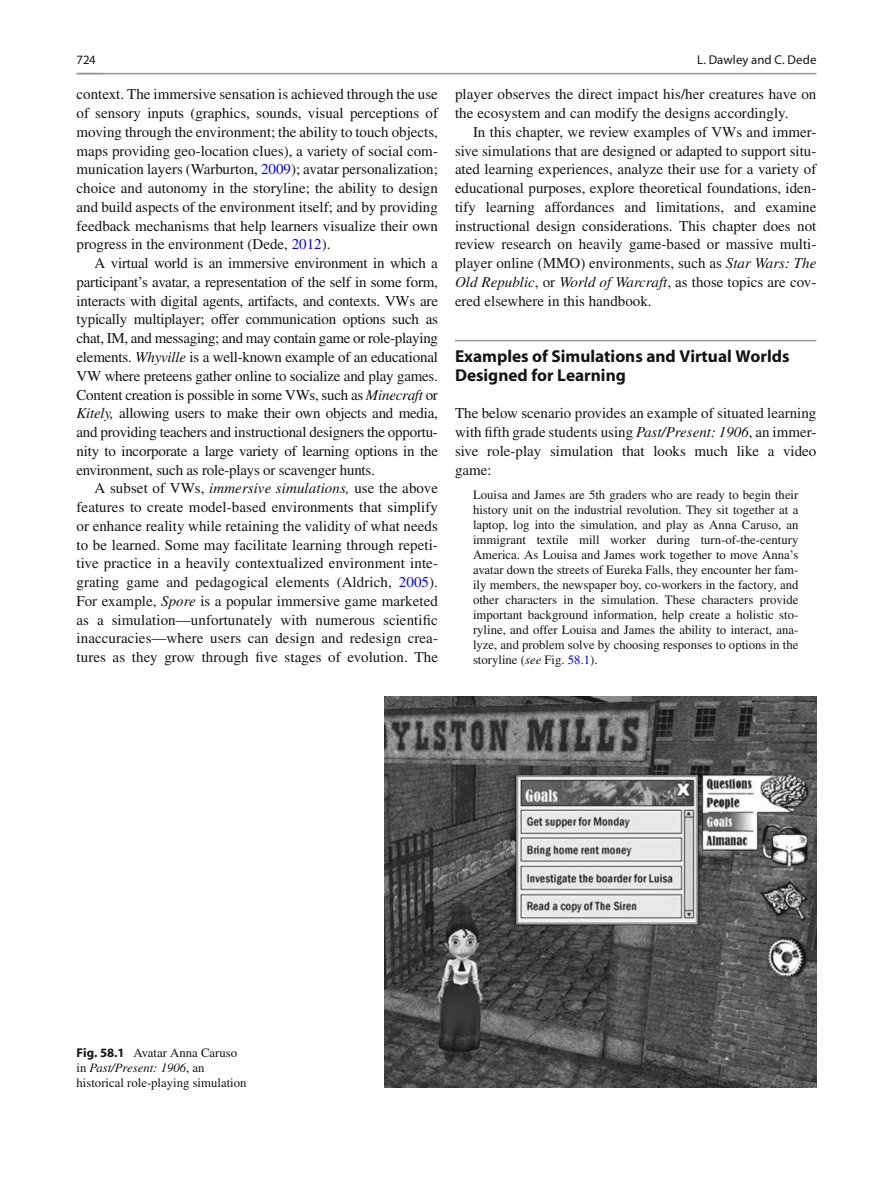
<style>
.page{position:relative;width:893px;height:1187px;background:#fff}
.page>*{position:absolute;margin:0;border:0;box-sizing:border-box;transform-origin:0 0}
.t1{font:700 17.25px/18.8px "Myriad";color:#131413}
.t2{font:15px/18.8px "Times";color:#131413;text-align:justify}
.t3{font:12.75px/15px "Times";color:#131413;text-align:justify}
.t4{font:12.75px "Myriad";letter-spacing:.005em;color:#131413}
.s1{color:#00f}
.s2{font-style:italic}
.s3{font-family:"Myriad";font-weight:700}
</style>
<div class="page">
<hr style="left:77px;top:73px;width:739px;height:1px;background:#989898">
<hr style="left:455px;top:340px;width:361px;height:1px;background:#989898">
<img style="left:384px;top:696px;width:432px;height:391px">
<p class="t4" style="left:77px;top:55px;width:21px">724</p>
<p class="t4" style="left:697px;top:55px;width:121px">L. Dawley and C. Dede</p>
<p class="t2" style="left:77px;top:86px;width:363px">context. The immersive sensation is achieved through the use of sensory inputs (graphics, sounds, visual perceptions of moving through the environment; the ability to touch objects, maps providing geo-location clues), a variety of social com&shy;munication layers (Warburton, <span class="s1">2009</span> ) ; avatar personalization; choice and autonomy in the storyline; the ability to design and build aspects of the environment itself; and by providing feedback mechanisms that help learners visualize their own progress in the environment (Dede, <span class="s1">2012</span> ) .</p>
<p class="t2" style="left:77px;top:255px;width:363px;text-indent:18px">A virtual world is an immersive environment in which a participant’s avatar, a representation of the self in some form, interacts with digital agents, artifacts, and contexts. VWs are typically multiplayer; offer communication options such as chat, IM, and messaging; and may contain game or role-playing elements. <span class="s2">Whyville</span> is a well-known example of an educational VW where preteens gather online to socialize and play games.<br>Content creation is possible in some VWs, such as <span class="s2">Minecraft</span> or <span class="s2">Kitely,</span> allowing users to make their own objects and media, and providing teachers and instructional designers the opportu&shy;nity to incorporate a large variety of learning options in the environment, such as role-plays or scavenger hunts.</p>
<p class="t2" style="left:77px;top:480px;width:363px;text-indent:18px">A subset of VWs, <span class="s2">immersive simulations,</span> use the above features to create model-based environments that simplify or enhance reality while retaining the validity of what needs to be learned. Some may facilitate learning through repeti&shy;tive practice in a heavily contextualized environment inte&shy;grating game and pedagogical elements (Aldrich, <span class="s1">2005</span> ) .<br>For example, <span class="s2">Spore</span> is a popular immersive game marketed as a simulation—unfortunately with numerous scienti fi c inaccuracies—where users can design and redesign crea&shy;tures as they grow through fi ve stages of evolution. The</p>
<p class="t2" style="left:455px;top:86px;width:363px">player observes the direct impact his/her creatures have on the ecosystem and can modify the designs accordingly.</p>
<p class="t2" style="left:455px;top:124px;width:363px;text-indent:18px">In this chapter, we review examples of VWs and immer&shy;sive simulations that are designed or adapted to support situ&shy;ated learning experiences, analyze their use for a variety of educational purposes, explore theoretical foundations, iden&shy;tify learning affordances and limitations, and examine instructional design considerations. This chapter does not review research on heavily game-based or massive multi&shy;player online (MMO) environments, such as <span class="s2">Star Wars: The Old Republic</span> , or <span class="s2">World of Warcraft</span> , as those topics are cov&shy;ered elsewhere in this handbook.</p>
<p class="t1" style="left:455px;top:348px;width:336px">Examples of Simulations and Virtual Worlds<br>Designed for Learning</p>
<p class="t2" style="left:455px;top:405px;width:363px">The below scenario provides an example of situated learning with fi fth grade students using <span class="s2">Past/Present: 1906</span> , an immer&shy;sive role-play simulation that looks much like a video game:</p>
<p class="t3" style="left:473px;top:488px;width:327px">Louisa and James are 5th graders who are ready to begin their history unit on the industrial revolution. They sit together at a laptop, log into the simulation, and play as Anna Caruso, an immigrant textile mill worker during turn-of-the-century America. As Louisa and James work together to move Anna’s avatar down the streets of Eureka Falls, they encounter her fam&shy;ily members, the newspaper boy, co-workers in the factory, and other characters in the simulation. These characters provide important background information, help create a holistic sto&shy;ryline, and offer Louisa and James the ability to interact, ana&shy;lyze, and problem solve by choosing responses to options in the storyline ( <span class="s2">see</span> Fig. <span class="s1">58.1</span> ).</p>
<p class="t3" style="left:77px;top:1046px;width:171px;text-align:left"><span class="s3">Fig. 58.1</span> Avatar Anna Caruso in <span class="s2">Past/Present: 1906</span> , an historical role-playing simulation</p>
</div>
